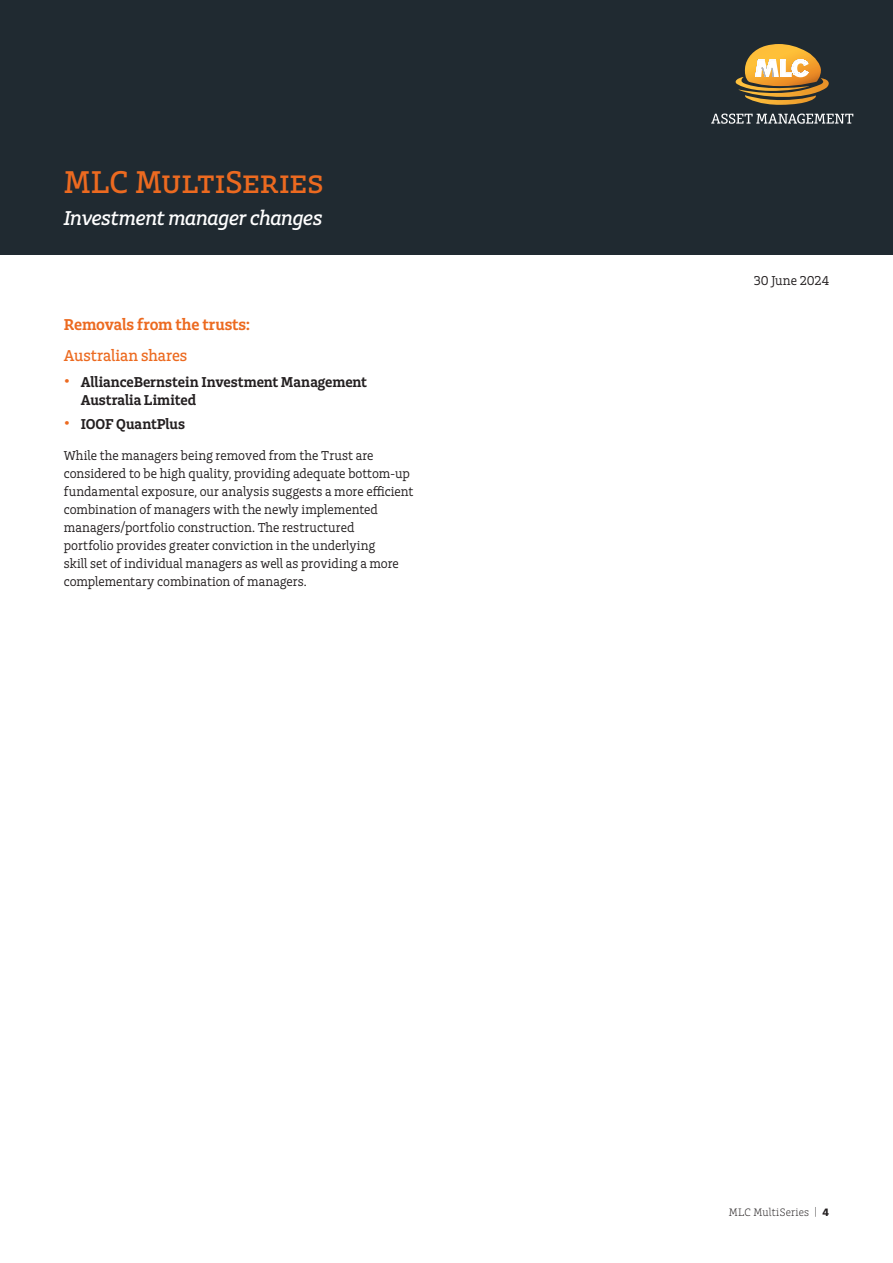
<style>
.page{position:relative;width:893px;height:1263px;background:#fff}
.page>*{position:absolute;margin:0;border:0;box-sizing:border-box;transform-origin:0 0}
._00_Main_Header{font:33px "Charlie Std Med";color:#ec6a20}
.A4_Title_Sub_Heading{font:21px "Charlie Std Med Ita";letter-spacing:-.015em;color:#fff}
._01_Subhead_1{font:16.5px "Charlie Std Sm Bld";letter-spacing:-.005em;color:#ec6a20}
._02_Subhead_2{font:16.5px "Charlie Std Med";letter-spacing:.005em;color:#ec6a20}
.t1{font:15px/18px "Charlie Std Sm Bld";letter-spacing:-.005em;color:#231f20}
._07_Body_Text{font:13.5px/18px "Charlie Std";color:#231f20}
.t2{font:300 11.25px "Charlie Std";letter-spacing:.02em;color:#231f20}
.s1{font-family:"Charlie Std";font-size:18px;color:#ec6a20}
.s2{font-family:"Charlie Std Bld";font-weight:400}
</style>
<div class="page">
<div style="left:0;top:0;width:893px;height:255px;background:#202a31"></div>
<svg style="left:735px;top:44px;width:94px;height:61px"></svg>
<svg style="left:711px;top:114px;width:142px;height:10px"></svg>
<p class="_00_Main_Header" style="left:64px;top:162px;width:261px">MLC MultiSeries</p>
<p class="A4_Title_Sub_Heading" style="left:64px;top:206px;width:260px">Investment manager changes</p>
<h1 class="_01_Subhead_1" style="left:64px;top:314px;width:188px">Removals from the trusts:</h1>
<h2 class="_02_Subhead_2" style="left:64px;top:345px;width:125px">Australian shares</h2>
<p class="t1" style="left:81px;top:373px;width:288px;text-indent:-17px"><span class="s1">•</span> AllianceBernstein Investment Management<br>Australia Limited</p>
<p class="t1" style="left:64px;top:415px;width:123px"><span class="s1">•</span> IOOF QuantPlus</p>
<p class="_07_Body_Text" style="left:64px;top:447px;width:351px">While the managers being removed from the Trust are considered to be high quality, providing adequate bottom-up fundamental exposure, our analysis suggests a more efficient combination of managers with the newly implemented managers/portfolio construction. The restructured<br>portfolio provides greater conviction in the underlying<br>skill set of individual managers as well as providing a more complementary combination of managers.</p>
<p class="_07_Body_Text" style="left:754px;top:271px;width:77px">30 June 2024</p>
<p class="t2" style="left:729px;top:1205px;width:102px">MLC MultiSeries | <span class="s2">4</span></p>
</div>
